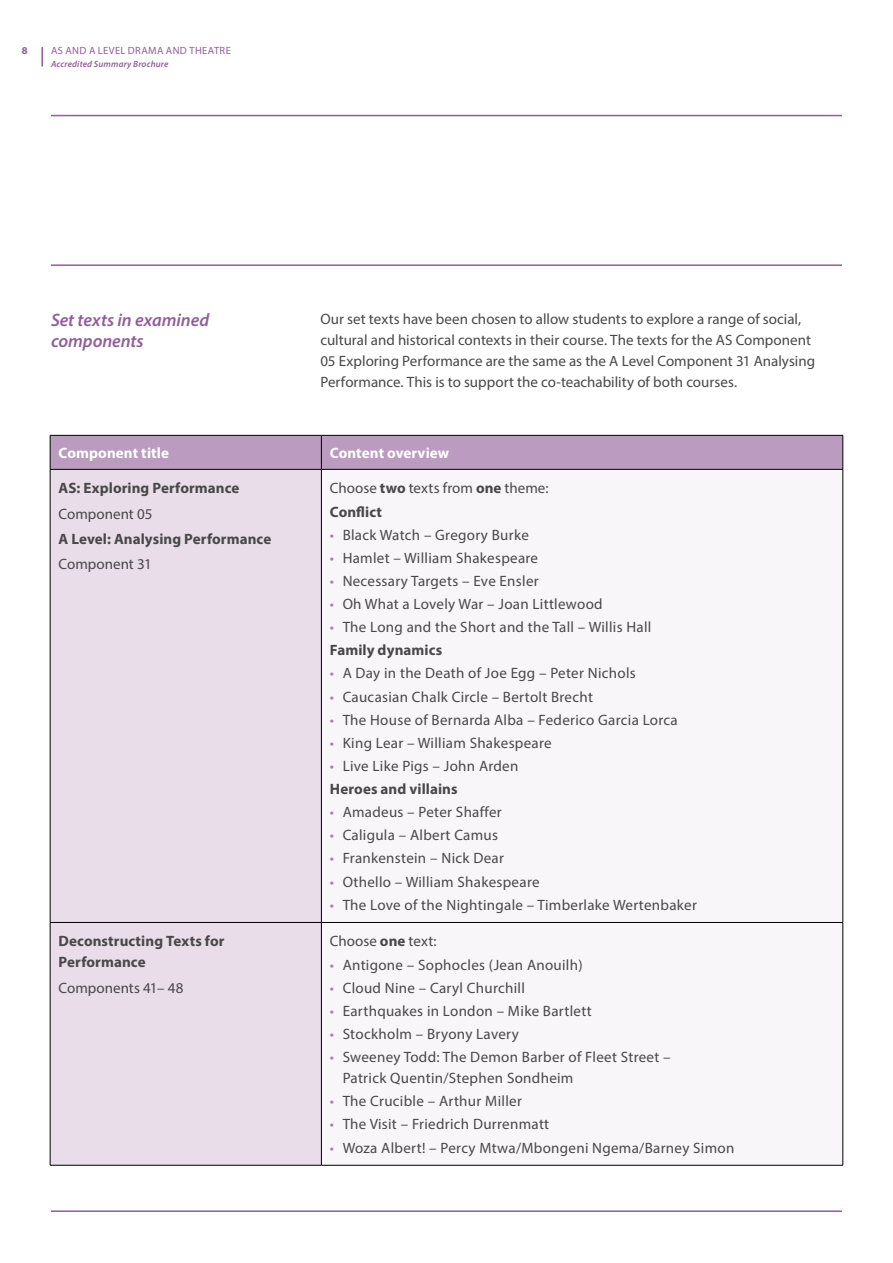
<style>
.page{position:relative;width:893px;height:1263px;background:#fff}
.page>*{position:absolute;margin:0;border:0;box-sizing:border-box;transform-origin:0 0}
.Subheads{font:italic 600 18px/21px "Myriad Pro";letter-spacing:-.005em;color:#925d9a}
.body_befor_Table{font:15px/21px "Myriad Pro";letter-spacing:.02em;color:#484848}
.body_befor_Table-2{font:15px/21px "Myriad Pro";color:#484848}
.Body{font:700 15px/21px "Myriad Pro";letter-spacing:.005em;color:#484848}
.Body-2{font:15px "Myriad Pro";color:#484848}
.Body-3{font:700 15px "Myriad Pro";letter-spacing:.005em;color:#fff}
.SUBJECT{font:10.5px "Myriad Pro";letter-spacing:.035em;color:#925d9a}
.SUBJECT-2{font:700 10.5px "Myriad Pro";color:#925d9a}
.SUBJECT-3{font:italic 600 9px "Myriad Pro";letter-spacing:.02em;color:#925d9a}
.s1{font-weight:700}
.s2{color:#a57cac}
</style>
<div class="page">
<hr style="left:51px;top:115px;width:791px;height:1px;background:#925d9a">
<hr style="left:51px;top:1210px;width:791px;height:2px;background:#925d9a">
<div style="left:51px;top:436px;width:792px;height:33px;background:#bb9cc0"></div>
<div style="left:51px;top:470px;width:270px;height:695px;background:#e8dde9"></div>
<div style="left:322px;top:470px;width:521px;height:695px;background:#f9f6f9"></div>
<hr style="left:50px;top:435px;width:271px;height:1px;background:#000">
<hr style="left:50px;top:435px;width:1px;height:34px;background:#000">
<hr style="left:321px;top:435px;width:522px;height:1px;background:#000">
<hr style="left:321px;top:435px;width:1px;height:34px;background:#000">
<hr style="left:843px;top:435px;width:1px;height:34px;background:#000">
<hr style="left:50px;top:469px;width:271px;height:1px;background:#000">
<hr style="left:50px;top:469px;width:1px;height:453px;background:#000">
<hr style="left:321px;top:469px;width:522px;height:1px;background:#000">
<hr style="left:50px;top:922px;width:271px;height:1px;background:#000">
<hr style="left:50px;top:923px;width:1px;height:242px;background:#000">
<hr style="left:321px;top:923px;width:1px;height:242px;background:#000">
<hr style="left:843px;top:923px;width:1px;height:242px;background:#000">
<hr style="left:50px;top:1165px;width:271px;height:1px;background:#000">
<hr style="left:321px;top:1165px;width:522px;height:1px;background:#000">
<hr style="left:321px;top:469px;width:1px;height:453px;background:#000">
<hr style="left:843px;top:469px;width:1px;height:453px;background:#000">
<hr style="left:321px;top:922px;width:522px;height:1px;background:#000">
<hr style="left:51px;top:264px;width:791px;height:2px;background:#925d9a">
<hr style="left:41px;top:47px;width:2px;height:20px;background:#925d9a">
<h4 class="SUBJECT-2" style="left:22px;top:44px;width:7px">8</h4>
<h4 class="SUBJECT" style="left:51px;top:44px;width:181px">AS AND A LEVEL DRAMA AND THEATRE</h4>
<h4 class="SUBJECT-3" style="left:51px;top:58px;width:119px">Accredited Summary Brochure</h4>
<p class="Subheads" style="left:51px;top:309px;width:160px">Set texts in examined components</p>
<p class="body_befor_Table-2" style="left:320px;top:308px;width:496px">Our set texts have been chosen to allow students to explore a range of social, cultural and historical contexts in their course. The texts for the AS Component 05 Exploring Performance are the same as the A Level Component 31 Analysing Performance. This is to support the co-teachability of both courses.</p>
<h5 class="Body-3" style="left:59px;top:443px;width:112px">Component title</h5>
<h5 class="Body-3" style="left:330px;top:443px;width:121px">Content overview</h5>
<h5 class="Body" style="left:59px;top:477px;width:182px">AS: Exploring Performance</h5>
<h5 class="Body-2" style="left:59px;top:504px;width:95px">Component 05</h5>
<h5 class="Body" style="left:59px;top:528px;width:214px">A Level: Analysing Performance</h5>
<h5 class="Body-2" style="left:59px;top:555px;width:95px">Component 31</h5>
<h5 class="Body-2" style="left:330px;top:479px;width:220px">Choose <span class="s1">two</span> texts from <span class="s1">one</span> theme:</h5>
<h5 class="Body" style="left:330px;top:500px;width:54px">Conflict</h5>
<p class="body_befor_Table" style="left:330px;top:524px;width:201px"><span class="s2">•</span> Black Watch – Gregory Burke</p>
<p class="body_befor_Table" style="left:330px;top:547px;width:210px"><span class="s2">•</span> Hamlet – William Shakespeare</p>
<p class="body_befor_Table" style="left:330px;top:570px;width:210px"><span class="s2">•</span> Necessary Targets – Eve Ensler</p>
<p class="body_befor_Table" style="left:330px;top:593px;width:274px"><span class="s2">•</span> Oh What a Lovely War – Joan Littlewood</p>
<p class="body_befor_Table" style="left:330px;top:616px;width:323px"><span class="s2">•</span> The Long and the Short and the Tall – Willis Hall</p>
<h5 class="Body" style="left:330px;top:639px;width:114px">Family dynamics</h5>
<p class="body_befor_Table" style="left:330px;top:663px;width:307px"><span class="s2">•</span> A Day in the Death of Joe Egg – Peter Nichols</p>
<p class="body_befor_Table" style="left:330px;top:686px;width:265px"><span class="s2">•</span> Caucasian Chalk Circle – Bertolt Brecht</p>
<p class="body_befor_Table" style="left:330px;top:709px;width:349px"><span class="s2">•</span> The House of Bernarda Alba – Federico Garcia Lorca</p>
<p class="body_befor_Table" style="left:330px;top:732px;width:223px"><span class="s2">•</span> King Lear – William Shakespeare</p>
<p class="body_befor_Table" style="left:330px;top:755px;width:190px"><span class="s2">•</span> Live Like Pigs – John Arden</p>
<h5 class="Body" style="left:330px;top:778px;width:129px">Heroes and villains</h5>
<p class="body_befor_Table" style="left:330px;top:801px;width:173px"><span class="s2">•</span> Amadeus – Peter Shaffer</p>
<p class="body_befor_Table" style="left:330px;top:824px;width:170px"><span class="s2">•</span> Caligula – Albert Camus</p>
<p class="body_befor_Table" style="left:330px;top:848px;width:176px"><span class="s2">•</span> Frankenstein – Nick Dear</p>
<p class="body_befor_Table" style="left:330px;top:871px;width:211px"><span class="s2">•</span> Othello – William Shakespeare</p>
<p class="body_befor_Table" style="left:330px;top:894px;width:369px"><span class="s2">•</span> The Love of the Nightingale – Timberlake Wertenbaker</p>
<h5 class="Body" style="left:59px;top:930px;width:167px">Deconstructing Texts for<br>Performance</h5>
<h5 class="Body-2" style="left:59px;top:978px;width:126px">Components 41– 48</h5>
<h5 class="Body-2" style="left:330px;top:932px;width:108px">Choose <span class="s1">one</span> text:</h5>
<p class="body_befor_Table" style="left:330px;top:954px;width:254px"><span class="s2">•</span> Antigone – Sophocles (Jean Anouilh)</p>
<p class="body_befor_Table" style="left:330px;top:977px;width:197px"><span class="s2">•</span> Cloud Nine – Caryl Churchill</p>
<p class="body_befor_Table" style="left:330px;top:1000px;width:263px"><span class="s2">•</span> Earthquakes in London – Mike Bartlett</p>
<p class="body_befor_Table" style="left:330px;top:1023px;width:190px"><span class="s2">•</span> Stockholm – Bryony Lavery</p>
<p class="body_befor_Table" style="left:343px;top:1046px;width:329px;text-indent:-13px"><span class="s2">•</span> Sweeney Todd: The Demon Barber of Fleet Street –<br>Patrick Quentin/Stephen Sondheim</p>
<p class="body_befor_Table" style="left:330px;top:1090px;width:194px"><span class="s2">•</span> The Crucible – Arthur Miller</p>
<p class="body_befor_Table" style="left:330px;top:1113px;width:221px"><span class="s2">•</span> The Visit – Friedrich Durrenmatt</p>
<p class="body_befor_Table" style="left:330px;top:1137px;width:406px"><span class="s2">•</span> Woza Albert! – Percy Mtwa/Mbongeni Ngema/Barney Simon</p>
</div>
